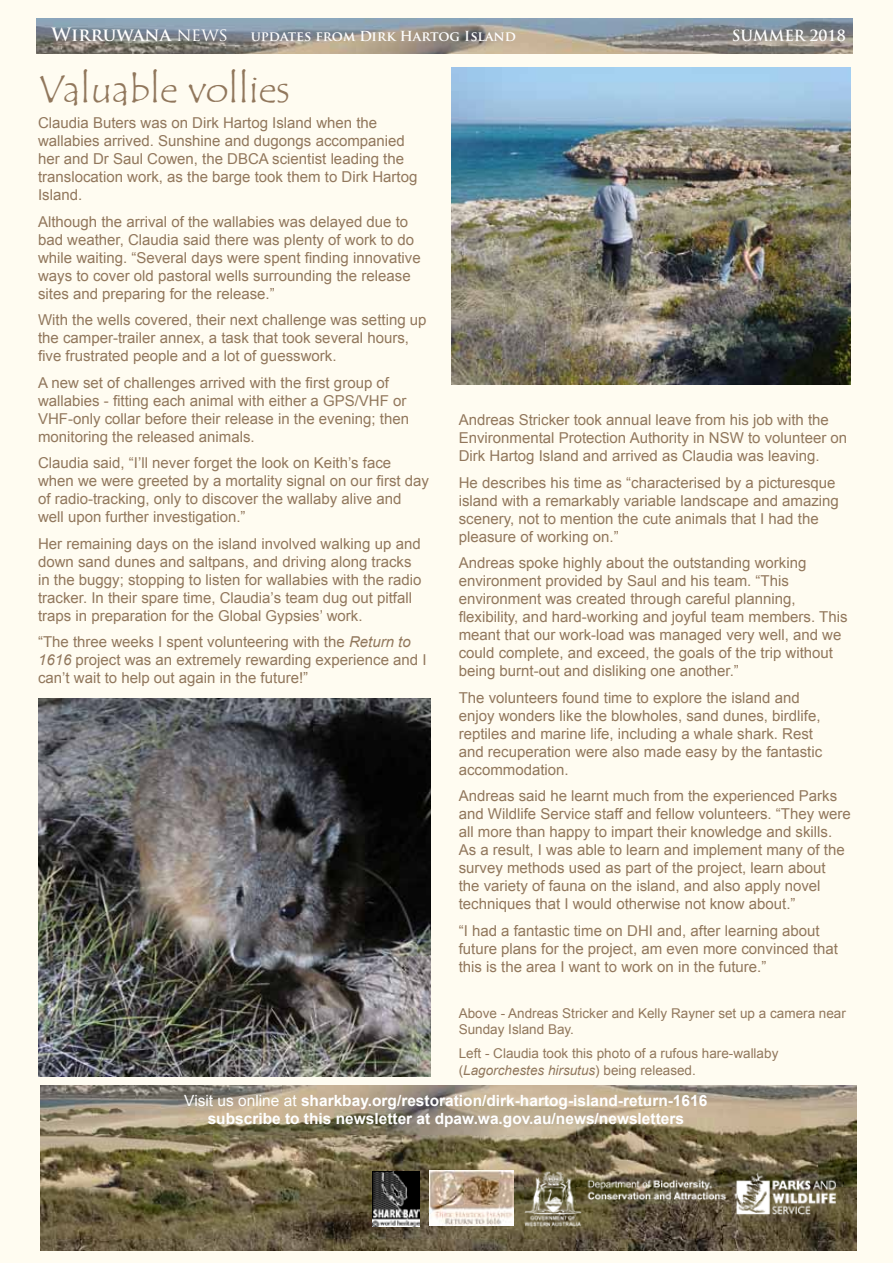
<style>
.page{position:relative;width:893px;height:1263px;background:#fffcf1}
.page>*{position:absolute;margin:0;border:0;box-sizing:border-box;transform-origin:0 0}
.t1{font:39px "Tempus Sans ITC";color:#91775c}
.t2{font:700 15.45px/18.6px "Arial";color:#fff;text-align:center}
.t3{font:15px/18px "Arial";color:#91775c}
.t4{font:700 15px "Trajan Pro";color:#fff}
.t5{font:13.5px/16.2px "Arial";color:#91775c}
.t6{font:700 13.5px "Trajan Pro";color:#fff}
.s1{font-size:18px}
.s2{font-weight:400;font-size:18px}
.s3{font-style:italic}
.s4{font-weight:400}
</style>
<div class="page">
<img style="left:41px;top:1085px;width:815px;height:165px">
<img style="left:430px;top:1170px;width:84px;height:55px">
<img style="left:373px;top:1171px;width:46px;height:55px">
<img style="left:452px;top:67px;width:399px;height:317px">
<img style="left:38px;top:699px;width:392px;height:377px">
<img style="left:37px;top:18px;width:815px;height:35px">
<img style="left:524px;top:1170px;width:314px;height:56px">
<p class="t6" style="left:51px;top:28px;width:466px"><span class="s1">Wirruwana</span> <span class="s2">NEWS</span> updates from Dirk Hartog Island</p>
<p class="t4" style="left:732px;top:26px;width:115px">SUMMER 2018</p>
<h1 class="t1" style="left:38px;top:64px;width:253px">Valuable vollies</h1>
<p class="t3" style="left:38px;top:114px;width:381px">Claudia Buters was on Dirk Hartog Island when the wallabies arrived. Sunshine and dugongs accompanied her and Dr Saul Cowen, the DBCA scientist leading the translocation work, as the barge took them to Dirk Hartog Island.</p>
<p class="t3" style="left:38px;top:213px;width:384px">Although the arrival of the wallabies was delayed due to bad weather, Claudia said there was plenty of work to do while waiting. “Several days were spent finding innovative ways to cover old pastoral wells surrounding the release sites and preparing for the release.”</p>
<p class="t3" style="left:38px;top:311px;width:390px">With the wells covered, their next challenge was setting up the camper-trailer annex, a task that took several hours, five frustrated people and a lot of guesswork.</p>
<p class="t3" style="left:38px;top:374px;width:372px">A new set of challenges arrived with the first group of wallabies - fitting each animal with either a GPS/VHF or VHF-only collar before their release in the evening; then monitoring the released animals.</p>
<p class="t3" style="left:38px;top:454px;width:392px">Claudia said, “I’ll never forget the look on Keith’s face when we were greeted by a mortality signal on our first day of radio-tracking, only to discover the wallaby alive and well upon further investigation.”</p>
<p class="t3" style="left:38px;top:535px;width:385px">Her remaining days on the island involved walking up and down sand dunes and saltpans, and driving along tracks in the buggy; stopping to listen for wallabies with the radio tracker. In their spare time, Claudia’s team dug out pitfall traps in preparation for the Global Gypsies’ work.</p>
<p class="t3" style="left:38px;top:633px;width:390px">“The three weeks I spent volunteering with the <span class="s3">Return to<br>1616</span> project was an extremely rewarding experience and I can’t wait to help out again in the future!”</p>
<p class="t3" style="left:459px;top:411px;width:390px">Andreas Stricker took annual leave from his job with the<br>Environmental Protection Authority in NSW to volunteer on<br>Dirk Hartog Island and arrived as Claudia was leaving.</p>
<p class="t3" style="left:459px;top:474px;width:382px">He describes his time as “characterised by a picturesque island with a remarkably variable landscape and amazing scenery, not to mention the cute animals that I had the pleasure of working on.”</p>
<p class="t3" style="left:459px;top:554px;width:390px">Andreas spoke highly about the outstanding working environment provided by Saul and his team. “This environment was created through careful planning, flexibility, and hard-working and joyful team members. This meant that our work-load was managed very well, and we could complete, and exceed, the goals of the trip without being burnt-out and disliking one another.”</p>
<p class="t3" style="left:459px;top:689px;width:365px">The volunteers found time to explore the island and enjoy wonders like the blowholes, sand dunes, birdlife, reptiles and marine life, including a whale shark. Rest and recuperation were also made easy by the fantastic accommodation.</p>
<p class="t3" style="left:459px;top:787px;width:394px">Andreas said he learnt much from the experienced Parks and Wildlife Service staff and fellow volunteers. “They were all more than happy to impart their knowledge and skills.<br>As a result, I was able to learn and implement many of the survey methods used as part of the project, learn about<br>the variety of fauna on the island, and also apply novel techniques that I would otherwise not know about.”</p>
<p class="t3" style="left:459px;top:922px;width:381px">“I had a fantastic time on DHI and, after learning about future plans for the project, am even more convinced that this is the area I want to work on in the future.”</p>
<p class="t5" style="left:459px;top:1005px;width:389px">Above - Andreas Stricker and Kelly Rayner set up a camera near<br>Sunday Island Bay.</p>
<p class="t5" style="left:459px;top:1046px;width:321px">Left - Claudia took this photo of a rufous hare-wallaby (<span class="s3">Lagorchestes hirsutus</span>) being released.</p>
<p class="t2" style="left:184px;top:1091px;width:525px"><span class="s4">Visit us online at</span> sharkbay.org/restoration/dirk-hartog-island-return-1616 subscribe to this newsletter at dpaw.wa.gov.au/news/newsletters</p>
</div>
